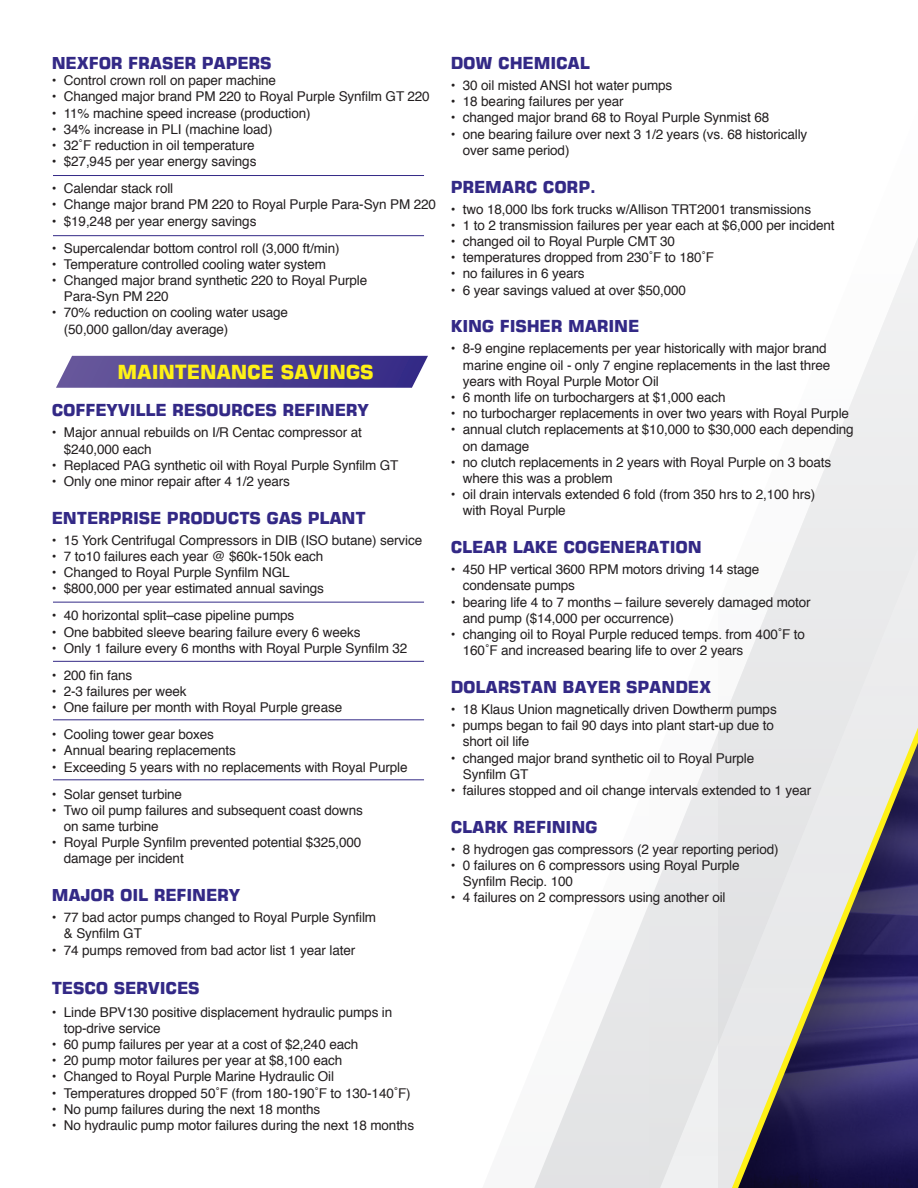
<style>
.page{position:relative;width:918px;height:1188px;background:#fff}
.page>*{position:absolute;margin:0;border:0;box-sizing:border-box;transform-origin:0 0}
.t1{font:700 19.5px "Square 721 BT";letter-spacing:-.01em;color:#fff116}
.t2{font:700 16.5px "Square 721 BT";letter-spacing:-.01em;color:#332986}
.t3{font:13.5px/16.2px "Helvetica";letter-spacing:-.01em;color:#231f20}
</style>
<div class="page">
<svg style="left:56px;top:356px;width:372px;height:32px;background:#574a96"></svg>
<svg style="left:534px;top:902px;width:116px;height:286px"></svg>
<svg style="left:650px;top:734px;width:68px;height:454px;fill:#e7e8ea"></svg>
<svg style="left:718px;top:239px;width:200px;height:949px"></svg>
<hr style="left:53px;top:175px;width:371px;height:1px;background:#332986">
<hr style="left:53px;top:235px;width:371px;height:1px;background:#332986">
<hr style="left:53px;top:602px;width:371px;height:1px;background:#332986">
<hr style="left:53px;top:779px;width:371px;height:1px;background:#332986">
<hr style="left:53px;top:719px;width:371px;height:1px;background:#332986">
<hr style="left:53px;top:661px;width:371px;height:1px;background:#332986">
<p class="t2" style="left:52px;top:53px;width:221px">NEXFOR FRASER PAPERS</p>
<p class="t3" style="left:52px;top:73px;width:226px">• Control crown roll on paper machine</p>
<p class="t3" style="left:52px;top:89px;width:380px">• Changed major brand PM 220 to Royal Purple Synfilm GT 220</p>
<p class="t3" style="left:52px;top:105px;width:260px">• 11% machine speed increase (production)</p>
<p class="t3" style="left:52px;top:121px;width:222px">• 34% increase in PLI (machine load)</p>
<p class="t3" style="left:52px;top:138px;width:204px">• 32˚F reduction in oil temperature</p>
<p class="t3" style="left:52px;top:154px;width:206px">• $27,945 per year energy savings</p>
<p class="t3" style="left:52px;top:181px;width:123px">• Calendar stack roll</p>
<p class="t3" style="left:52px;top:197px;width:386px">• Change major brand PM 220 to Royal Purple Para-Syn PM 220</p>
<p class="t3" style="left:52px;top:213px;width:206px">• $19,248 per year energy savings</p>
<p class="t3" style="left:52px;top:240px;width:289px">• Supercalendar bottom control roll (3,000 ft/min)</p>
<p class="t3" style="left:52px;top:256px;width:276px">• Temperature controlled cooling water system</p>
<p class="t3" style="left:64px;top:273px;width:305px;text-indent:-12px">• Changed major brand synthetic 220 to Royal Purple<br>Para-Syn PM 220</p>
<p class="t3" style="left:64px;top:305px;width:226px;text-indent:-12px">• 70% reduction on cooling water usage (50,000 gallon/day average)</p>
<h1 class="t1" style="left:118px;top:360px;width:258px">MAINTENANCE SAVINGS</h1>
<p class="t2" style="left:52px;top:400px;width:319px">COFFEYVILLE RESOURCES REFINERY</p>
<p class="t3" style="left:64px;top:425px;width:300px;text-indent:-12px">• Major annual rebuilds on I/R Centac compressor at $240,000 each</p>
<p class="t3" style="left:52px;top:457px;width:348px">• Replaced PAG synthetic oil with Royal Purple Synfilm GT</p>
<p class="t3" style="left:52px;top:474px;width:240px">• Only one minor repair after 4 1/2 years</p>
<p class="t2" style="left:52px;top:508px;width:316px">ENTERPRISE PRODUCTS GAS PLANT</p>
<p class="t3" style="left:52px;top:532px;width:372px">• 15 York Centrifugal Compressors in DIB (ISO butane) service</p>
<p class="t3" style="left:52px;top:549px;width:273px">• 7 to10 failures each year @ $60k-150k each</p>
<p class="t3" style="left:52px;top:565px;width:239px">• Changed to Royal Purple Synfilm NGL</p>
<p class="t3" style="left:52px;top:581px;width:274px">• $800,000 per year estimated annual savings</p>
<p class="t3" style="left:52px;top:608px;width:244px">• 40 horizontal split–case pipeline pumps</p>
<p class="t3" style="left:52px;top:624px;width:310px">• One babbited sleeve bearing failure every 6 weeks</p>
<p class="t3" style="left:52px;top:640px;width:357px">• Only 1 failure every 6 months with Royal Purple Synfilm 32</p>
<p class="t3" style="left:52px;top:667px;width:82px">• 200 fin fans</p>
<p class="t3" style="left:52px;top:684px;width:136px">• 2-3 failures per week</p>
<p class="t3" style="left:52px;top:700px;width:292px">• One failure per month with Royal Purple grease</p>
<p class="t3" style="left:52px;top:727px;width:164px">• Cooling tower gear boxes</p>
<p class="t3" style="left:52px;top:743px;width:186px">• Annual bearing replacements</p>
<p class="t3" style="left:52px;top:759px;width:357px">• Exceeding 5 years with no replacements with Royal Purple</p>
<p class="t3" style="left:52px;top:786px;width:132px">• Solar genset turbine</p>
<p class="t3" style="left:64px;top:802px;width:301px;text-indent:-12px">• Two oil pump failures and subsequent coast downs on same turbine</p>
<p class="t3" style="left:64px;top:835px;width:299px;text-indent:-12px">• Royal Purple Synfilm prevented potential $325,000 damage per incident</p>
<p class="t2" style="left:52px;top:885px;width:190px">MAJOR OIL REFINERY</p>
<p class="t3" style="left:64px;top:910px;width:314px;text-indent:-12px">• 77 bad actor pumps changed to Royal Purple Synfilm &amp; Synfilm GT</p>
<p class="t3" style="left:52px;top:942px;width:305px">• 74 pumps removed from bad actor list 1 year later</p>
<p class="t2" style="left:52px;top:978px;width:150px">TESCO SERVICES</p>
<p class="t3" style="left:64px;top:1004px;width:330px;text-indent:-12px">• Linde BPV130 positive displacement hydraulic pumps in top-drive service</p>
<p class="t3" style="left:52px;top:1037px;width:308px">• 60 pump failures per year at a cost of $2,240 each</p>
<p class="t3" style="left:52px;top:1053px;width:292px">• 20 pump motor failures per year at $8,100 each</p>
<p class="t3" style="left:52px;top:1069px;width:284px">• Changed to Royal Purple Marine Hydraulic Oil</p>
<p class="t3" style="left:52px;top:1085px;width:361px">• Temperatures dropped 50˚F (from 180-190˚F to 130-140˚F)</p>
<p class="t3" style="left:52px;top:1101px;width:270px">• No pump failures during the next 18 months</p>
<p class="t3" style="left:52px;top:1118px;width:364px">• No hydraulic pump motor failures during the next 18 months</p>
<p class="t2" style="left:451px;top:53px;width:141px">DOW CHEMICAL</p>
<p class="t3" style="left:451px;top:78px;width:223px">• 30 oil misted ANSI hot water pumps</p>
<p class="t3" style="left:451px;top:94px;width:174px">• 18 bearing failures per year</p>
<p class="t3" style="left:451px;top:110px;width:320px">• changed major brand 68 to Royal Purple Synmist 68</p>
<p class="t3" style="left:463px;top:126px;width:346px;text-indent:-12px">• one bearing failure over next 3 1/2 years (vs. 68 historically over same period)</p>
<p class="t2" style="left:451px;top:177px;width:147px">PREMARC CORP.</p>
<p class="t3" style="left:451px;top:201px;width:362px">• two 18,000 lbs fork trucks w/Allison TRT2001 transmissions</p>
<p class="t3" style="left:451px;top:217px;width:385px">• 1 to 2 transmission failures per year each at $6,000 per incident</p>
<p class="t3" style="left:451px;top:234px;width:226px">• changed oil to Royal Purple CMT 30</p>
<p class="t3" style="left:451px;top:250px;width:265px">• temperatures dropped from 230˚F to 180˚F</p>
<p class="t3" style="left:451px;top:266px;width:135px">• no failures in 6 years</p>
<p class="t3" style="left:451px;top:282px;width:237px">• 6 year savings valued at over $50,000</p>
<p class="t2" style="left:451px;top:316px;width:190px">KING FISHER MARINE</p>
<p class="t3" style="left:463px;top:341px;width:369px;text-indent:-12px">• 8-9 engine replacements per year historically with major brand marine engine oil - only 7 engine replacements in the last three years with Royal Purple Motor Oil</p>
<p class="t3" style="left:451px;top:390px;width:277px">• 6 month life on turbochargers at $1,000 each</p>
<p class="t3" style="left:451px;top:406px;width:400px">• no turbocharger replacements in over two years with Royal Purple</p>
<p class="t3" style="left:463px;top:422px;width:392px;text-indent:-12px">• annual clutch replacements at $10,000 to $30,000 each depending on damage</p>
<p class="t3" style="left:463px;top:454px;width:370px;text-indent:-12px">• no clutch replacements in 2 years with Royal Purple on 3 boats where this was a problem</p>
<p class="t3" style="left:463px;top:487px;width:354px;text-indent:-12px">• oil drain intervals extended 6 fold (from 350 hrs to 2,100 hrs) with Royal Purple</p>
<p class="t2" style="left:451px;top:537px;width:253px">CLEAR LAKE COGENERATION</p>
<p class="t3" style="left:463px;top:562px;width:298px;text-indent:-12px">• 450 HP vertical 3600 RPM motors driving 14 stage condensate pumps</p>
<p class="t3" style="left:463px;top:594px;width:349px;text-indent:-12px">• bearing life 4 to 7 months – failure severely damaged motor and pump ($14,000 per occurrence)</p>
<p class="t3" style="left:463px;top:627px;width:344px;text-indent:-12px">• changing oil to Royal Purple reduced temps. from 400˚F to<br>160˚F and increased bearing life to over 2 years</p>
<p class="t2" style="left:451px;top:677px;width:262px">DOLARSTAN BAYER SPANDEX</p>
<p class="t3" style="left:451px;top:702px;width:328px">• 18 Klaus Union magnetically driven Dowtherm pumps</p>
<p class="t3" style="left:463px;top:718px;width:313px;text-indent:-12px">• pumps began to fail 90 days into plant start-up due to short oil life</p>
<p class="t3" style="left:463px;top:750px;width:293px;text-indent:-12px">• changed major brand synthetic oil to Royal Purple<br>Synfilm GT</p>
<p class="t3" style="left:451px;top:783px;width:362px">• failures stopped and oil change intervals extended to 1 year</p>
<p class="t2" style="left:451px;top:817px;width:148px">CLARK REFINING</p>
<p class="t3" style="left:451px;top:841px;width:329px">• 8 hydrogen gas compressors (2 year reporting period)</p>
<p class="t3" style="left:463px;top:858px;width:278px;text-indent:-12px">• 0 failures on 6 compressors using Royal Purple<br>Synfilm Recip. 100</p>
<p class="t3" style="left:451px;top:890px;width:276px">• 4 failures on 2 compressors using another oil</p>
</div>
